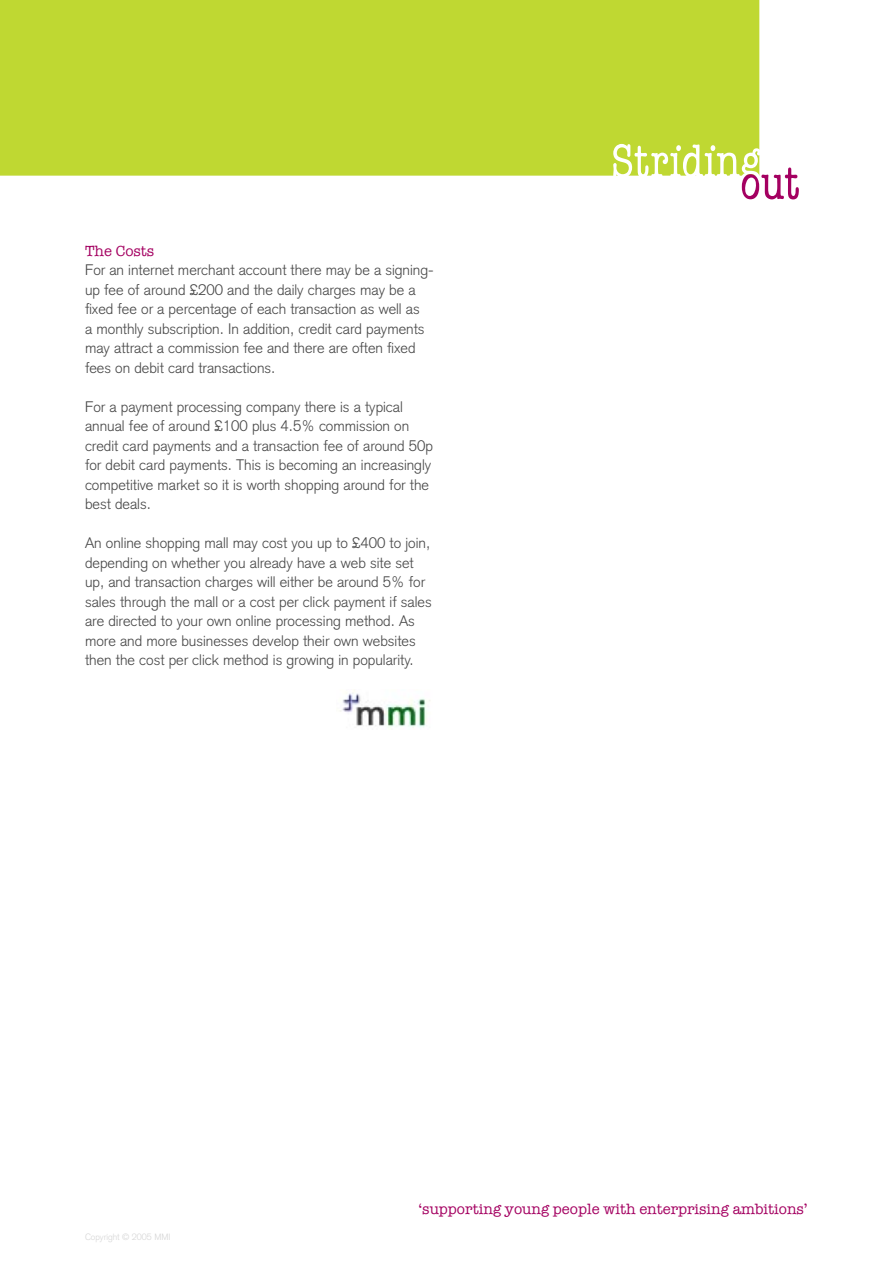
<style>
.page{position:relative;width:893px;height:1263px;background:#fff}
.page>*{position:absolute;margin:0;border:0;box-sizing:border-box;transform-origin:0 0}
.BODY_COPY{font:300 15px/19.5px "Akzidenz Grotesk";color:#484848}
.BODY_COPY-2{font:15px "American Typewriter";color:#a40061}
.t1{font:300 9px "Akzidenz Grotesk";color:#d6d6d6}
</style>
<div class="page">
<div style="left:0;top:0;width:759px;height:176px;background:#bfd832"></div>
<svg style="left:613px;top:144px;width:186px;height:55px"></svg>
<img style="left:340px;top:690px;width:90px;height:38px">
<p class="BODY_COPY-2" style="left:85px;top:242px;width:71px">The Costs</p>
<p class="BODY_COPY" style="left:85px;top:260px;width:350px">For an internet merchant account there may be a signing&shy;up fee of around £200 and the daily charges may be a fixed fee or a percentage of each transaction as well as<br>a monthly subscription. In addition, credit card payments may attract a commission fee and there are often fixed fees on debit card transactions.</p>
<p class="BODY_COPY" style="left:85px;top:397px;width:350px">For a payment processing company there is a typical annual fee of around £100 plus 4.5% commission on credit card payments and a transaction fee of around 50p for debit card payments. This is becoming an increasingly competitive market so it is worth shopping around for the best deals.</p>
<p class="BODY_COPY" style="left:85px;top:533px;width:348px">An online shopping mall may cost you up to £400 to join, depending on whether you already have a web site set up, and transaction charges will either be around 5% for sales through the mall or a cost per click payment if sales are directed to your own online processing method. As more and more businesses develop their own websites then the cost per click method is growing in popularity.</p>
<p class="t1" style="left:85px;top:1231px;width:87px">Copyright © 2005 MMI</p>
<p class="BODY_COPY-2" style="left:418px;top:1200px;width:391px">‘supporting young people with enterprising ambitions’</p>
</div>
